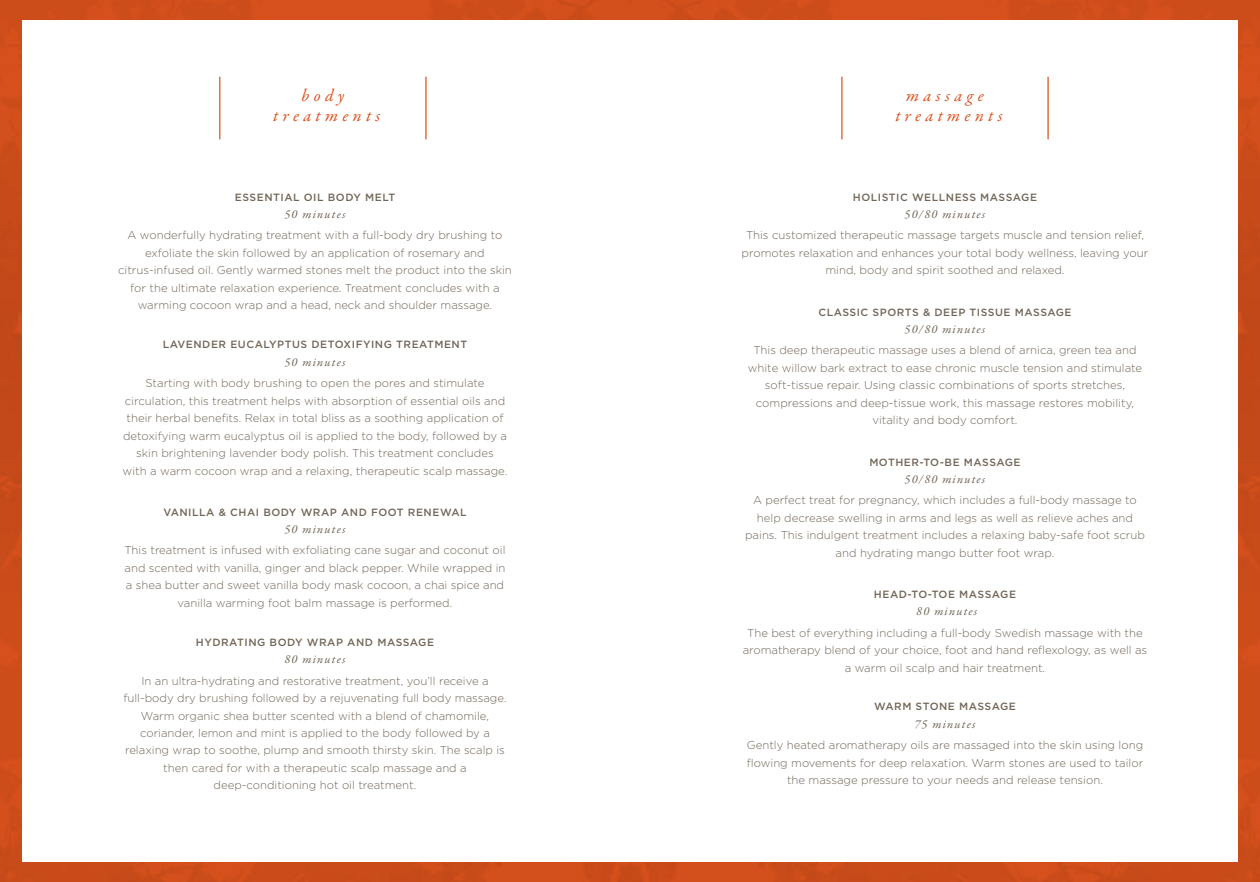
<style>
.page{position:relative;width:1260px;height:882px;background:#fff}
.page>*{position:absolute;margin:0;border:0;box-sizing:border-box;transform-origin:0 0}
.t1{font:italic 17.5px/19.9px "Garamond Premr Pro";letter-spacing:.245em;color:#d9531e;text-align:center}
.t2{font:italic 12.25px "Garamond Premr Pro";letter-spacing:.1em;color:#726658}
.t3{font:300 11.38px/17.5px "Gotham";color:#726658;text-align:center}
.t4{font:500 10.5px "Gotham";letter-spacing:.05em;color:#726658}
</style>
<div class="page">
<img style="left:0;top:0;width:630px;height:882px">
<div style="left:22px;top:20px;width:622px;height:842px;background:#fff"></div>
<hr style="left:219px;top:77px;width:1px;height:62px;background:#d9531e">
<hr style="left:425px;top:77px;width:2px;height:62px;background:#d9531e">
<img style="left:630px;top:0;width:630px;height:882px">
<div style="left:630px;top:20px;width:608px;height:842px;background:#fff"></div>
<hr style="left:841px;top:77px;width:2px;height:62px;background:#d9531e">
<hr style="left:1047px;top:77px;width:2px;height:62px;background:#d9531e">
<h1 class="t1" style="left:273px;top:87px;width:109px">body treatments</h1>
<p class="t4" style="left:235px;top:191px;width:162px">ESSENTIAL OIL BODY MELT</p>
<p class="t2" style="left:284px;top:207px;width:63px">50 minutes</p>
<p class="t3" style="left:118px;top:227px;width:395px">A wonderfully hydrating treatment with a full-body dry brushing to exfoliate the skin followed by an application of rosemary and citrus-infused oil. Gently warmed stones melt the product into the skin for the ultimate relaxation experience. Treatment concludes with a warming cocoon wrap and a head, neck and shoulder massage.</p>
<p class="t4" style="left:163px;top:339px;width:306px">LAVENDER EUCALYPTUS DETOXIFYING TREATMENT</p>
<p class="t2" style="left:284px;top:354px;width:63px">50 minutes</p>
<p class="t3" style="left:123px;top:374px;width:386px">Starting with body brushing to open the pores and stimulate circulation, this treatment helps with absorption of essential oils and their herbal benefits. Relax in total bliss as a soothing application of detoxifying warm eucalyptus oil is applied to the body, followed by a skin brightening lavender body polish. This treatment concludes<br>with a warm cocoon wrap and a relaxing, therapeutic scalp massage.</p>
<p class="t4" style="left:163px;top:506px;width:305px">VANILLA &amp; CHAI BODY WRAP AND FOOT RENEWAL</p>
<p class="t2" style="left:284px;top:522px;width:63px">50 minutes</p>
<p class="t3" style="left:124px;top:542px;width:383px">This treatment is infused with exfoliating cane sugar and coconut oil and scented with vanilla, ginger and black pepper. While wrapped in a shea butter and sweet vanilla body mask cocoon, a chai spice and vanilla warming foot balm massage is performed.</p>
<p class="t4" style="left:196px;top:636px;width:240px">HYDRATING BODY WRAP AND MASSAGE</p>
<p class="t2" style="left:284px;top:652px;width:63px">80 minutes</p>
<p class="t3" style="left:123px;top:672px;width:385px">In an ultra-hydrating and restorative treatment, you’ll receive a full-body dry brushing followed by a rejuvenating full body massage.<br>Warm organic shea butter scented with a blend of chamomile, coriander, lemon and mint is applied to the body followed by a relaxing wrap to soothe, plump and smooth thirsty skin. The scalp is then cared for with a therapeutic scalp massage and a deep-conditioning hot oil treatment.</p>
<h1 class="t1" style="left:895px;top:87px;width:109px">massage treatments</h1>
<p class="t4" style="left:853px;top:191px;width:186px">HOLISTIC WELLNESS MASSAGE</p>
<p class="t2" style="left:905px;top:207px;width:82px">50/80 minutes</p>
<p class="t3" style="left:742px;top:227px;width:408px">This customized therapeutic massage targets muscle and tension relief, promotes relaxation and enhances your total body wellness, leaving your mind, body and spirit soothed and relaxed.</p>
<p class="t4" style="left:818px;top:306px;width:255px">CLASSIC SPORTS &amp; DEEP TISSUE MASSAGE</p>
<p class="t2" style="left:905px;top:322px;width:82px">50/80 minutes</p>
<p class="t3" style="left:748px;top:341px;width:396px">This deep therapeutic massage uses a blend of arnica, green tea and white willow bark extract to ease chronic muscle tension and stimulate soft-tissue repair. Using classic combinations of sports stretches, compressions and deep-tissue work, this massage restores mobility, vitality and body comfort.</p>
<p class="t4" style="left:869px;top:456px;width:153px">MOTHER-TO-BE MASSAGE</p>
<p class="t2" style="left:905px;top:471px;width:82px">50/80 minutes</p>
<p class="t3" style="left:745px;top:491px;width:401px">A perfect treat for pregnancy, which includes a full-body massage to help decrease swelling in arms and legs as well as relieve aches and pains. This indulgent treatment includes a relaxing baby-safe foot scrub and hydrating mango butter foot wrap.</p>
<p class="t4" style="left:874px;top:588px;width:144px">HEAD-TO-TOE MASSAGE</p>
<p class="t2" style="left:916px;top:604px;width:63px">80 minutes</p>
<p class="t3" style="left:743px;top:624px;width:406px">The best of everything including a full-body Swedish massage with the aromatherapy blend of your choice, foot and hand reflexology, as well as a warm oil scalp and hair treatment.</p>
<p class="t4" style="left:874px;top:701px;width:143px">WARM STONE MASSAGE</p>
<p class="t2" style="left:914px;top:716px;width:63px">75 minutes</p>
<p class="t3" style="left:747px;top:736px;width:398px">Gently heated aromatherapy oils are massaged into the skin using long flowing movements for deep relaxation. Warm stones are used to tailor the massage pressure to your needs and release tension.</p>
</div>
